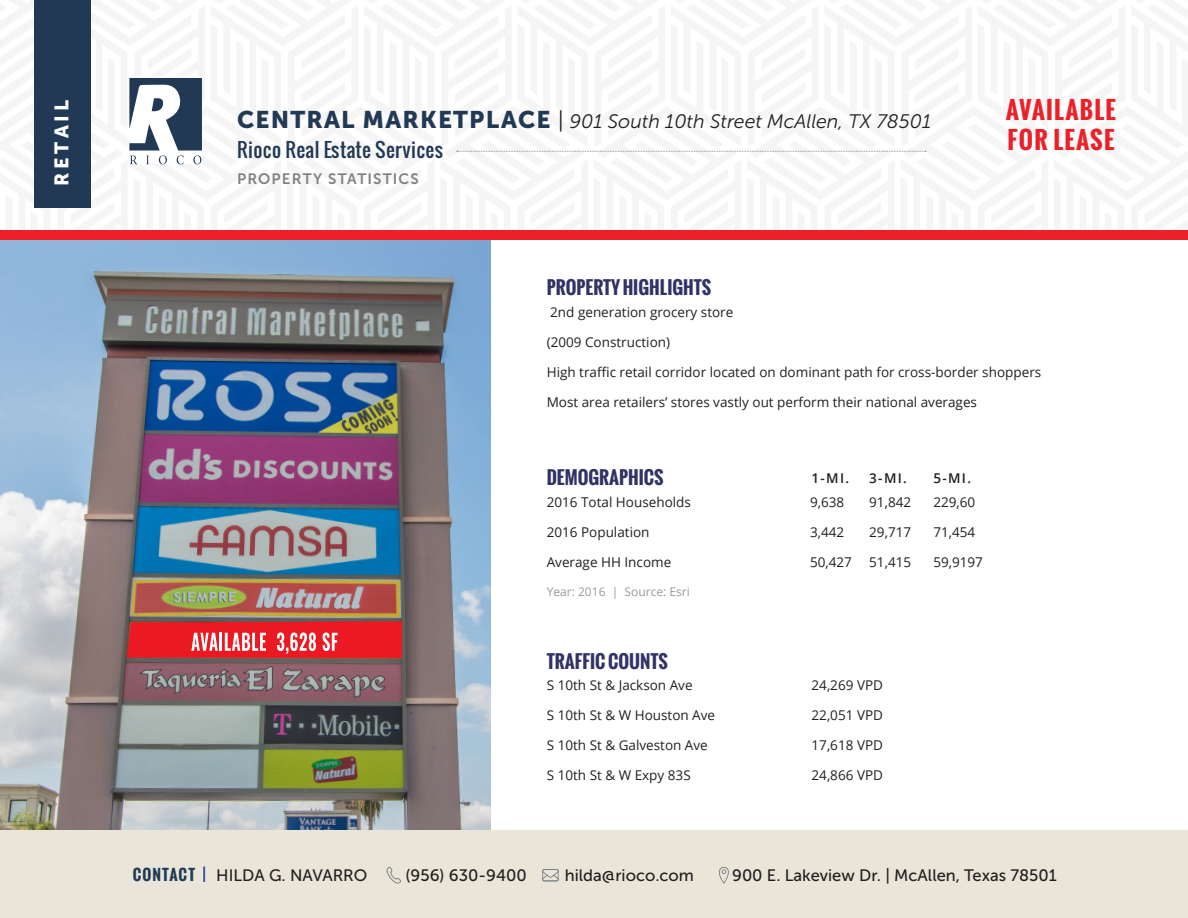
<style>
.page{position:relative;width:1188px;height:918px;background:#fff}
.page>*{position:absolute;margin:0;border:0;box-sizing:border-box;transform-origin:0 0}
.t1{font:700 24px/30px "Oswald";letter-spacing:.05em;color:#ec2029}
.t2{font:italic 19.5px "Museo Sans 300";color:#231f20}
.t3{font:19.5px "Oswald";letter-spacing:.025em;color:#213955}
.t4{font:19.5px "Museo Sans 900";letter-spacing:.195em;color:#fff}
.t5{font:700 18px "Oswald";color:#313265}
.t6{font:16.5px "Museo Sans 500";color:#231f20}
.t7{font:15px "Museo Sans 700";letter-spacing:.075em;color:#808285}
.t8{font:13.5px "Open Sans";color:#231f20}
.t9{font:600 13.5px "Open Sans";color:#231f20}
.t10{font:12px "Open Sans";color:#97999c}
.s1{font-family:"Museo Sans 900";font-style:normal;font-size:24px;color:#213955}
.s2{font-style:normal;font-size:22.5px}
.s3{font-family:"Oswald";font-weight:700;font-size:15px;color:#213955}
.s4{font-family:"Oswald";font-weight:700;font-size:15px;color:#323695}
</style>
<div class="page">
<img style="left:0;top:239px;width:490px;height:591px">
<svg style="left:191px;top:633px;width:75px;height:18px"></svg>
<svg style="left:277px;top:632px;width:39px;height:22px"></svg>
<svg style="left:323px;top:633px;width:15px;height:18px"></svg>
<div style="left:0;top:830px;width:1188px;height:88px;background:#e9e6d9"></div>
<div style="left:0;top:230px;width:1188px;height:9px;background:#ec2029"></div>
<svg style="left:34px;top:0;width:893px;height:208px"></svg>
<svg style="left:387px;top:867px;width:14px;height:17px"></svg>
<svg style="left:542px;top:869px;width:17px;height:12px"></svg>
<svg style="left:719px;top:867px;width:10px;height:17px"></svg>
<p class="t4" style="left:51px;top:186px;width:88px;rotate:-90deg">RETAIL</p>
<p class="t2" style="left:237px;top:110px;width:696px"><span class="s1">CENTRAL MARKETPLACE</span> <span class="s2">|</span> 901 South 10th Street McAllen, TX 78501</p>
<p class="t3" style="left:237px;top:135px;width:208px">Rioco Real Estate Services</p>
<p class="t7" style="left:237px;top:170px;width:183px">PROPERTY STATISTICS</p>
<p class="t5" style="left:547px;top:274px;width:166px">PROPERTY HIGHLIGHTS</p>
<p class="t1" style="left:1006px;top:95px;width:112px">AVAILABLE<br>FOR LEASE</p>
<p class="t8" style="left:550px;top:303px;width:185px">2nd generation grocery store</p>
<p class="t8" style="left:547px;top:333px;width:125px">(2009 Construction)</p>
<p class="t8" style="left:547px;top:363px;width:496px">High traffic retail corridor located on dominant path for cross-border shoppers</p>
<p class="t8" style="left:547px;top:393px;width:432px">Most area retailers’ stores vastly out perform their national averages</p>
<p class="t5" style="left:547px;top:464px;width:118px">DEMOGRAPHICS</p>
<p class="t8" style="left:547px;top:493px;width:146px">2016 Total Households</p>
<p class="t8" style="left:547px;top:523px;width:104px">2016 Population</p>
<p class="t8" style="left:547px;top:553px;width:126px">Average HH Income</p>
<p class="t10" style="left:547px;top:583px;width:145px">Year: 2016 | Source: Esri</p>
<p class="t5" style="left:547px;top:648px;width:123px">TRAFFIC COUNTS</p>
<p class="t8" style="left:547px;top:676px;width:147px">S 10th St &amp; Jackson Ave</p>
<p class="t8" style="left:547px;top:706px;width:170px">S 10th St &amp; W Houston Ave</p>
<p class="t8" style="left:547px;top:736px;width:163px">S 10th St &amp; Galveston Ave</p>
<p class="t8" style="left:547px;top:766px;width:146px">S 10th St &amp; W Expy 83S</p>
<p class="t9" style="left:812px;top:469px;width:39px">1-MI.</p>
<p class="t9" style="left:869px;top:469px;width:39px">3-MI.</p>
<p class="t9" style="left:933px;top:469px;width:39px">5-MI.</p>
<p class="t8" style="left:810px;top:493px;width:36px">9,638</p>
<p class="t8" style="left:810px;top:523px;width:36px">3,442</p>
<p class="t8" style="left:810px;top:553px;width:43px">50,427</p>
<p class="t8" style="left:869px;top:493px;width:43px">91,842</p>
<p class="t8" style="left:869px;top:523px;width:43px">29,717</p>
<p class="t8" style="left:869px;top:553px;width:43px">51,415</p>
<p class="t8" style="left:933px;top:493px;width:43px">229,60</p>
<p class="t8" style="left:933px;top:523px;width:43px">71,454</p>
<p class="t8" style="left:933px;top:553px;width:51px">59,9197</p>
<p class="t8" style="left:812px;top:676px;width:73px">24,269 VPD</p>
<p class="t8" style="left:812px;top:706px;width:73px">22,051 VPD</p>
<p class="t8" style="left:812px;top:736px;width:73px">17,618 VPD</p>
<p class="t8" style="left:812px;top:766px;width:73px">24,866 VPD</p>
<p class="t6" style="left:133px;top:866px;width:236px"><span class="s3">CONTACT</span> <span class="s4">|</span> HILDA G. NAVARRO</p>
<p class="t6" style="left:406px;top:866px;width:123px">(956) 630-9400</p>
<p class="t6" style="left:565px;top:866px;width:131px">hilda@rioco.com</p>
<p class="t6" style="left:732px;top:866px;width:326px">900 E. Lakeview Dr. | McAllen, Texas 78501</p>
</div>
